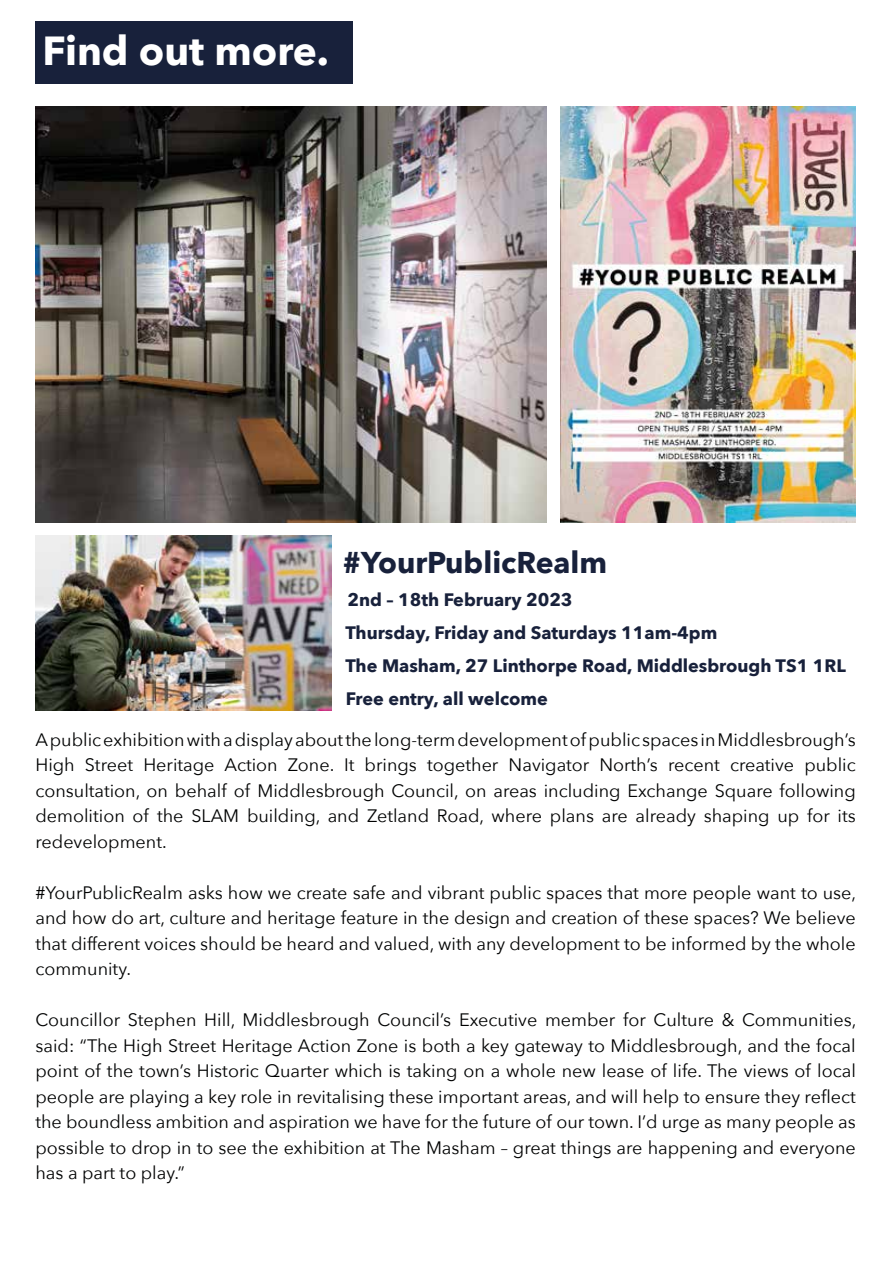
<style>
.page{position:relative;width:893px;height:1263px;background:#fff}
.page>*{position:absolute;margin:0;border:0;box-sizing:border-box;transform-origin:0 0}
.t1{font:700 40.5px "Avenir Next";color:#fff}
.t2{font:700 30px "Avenir Next";color:#18213b}
.t3{font:18px/25.5px "Avenir Next";color:#010202;text-align:justify}
.t4{font:700 18px/33px "Avenir Next";color:#18213b}
</style>
<div class="page">
<div style="left:35px;top:21px;width:318px;height:63px;background:#18213b"></div>
<img style="left:561px;top:106px;width:294px;height:417px">
<img style="left:35px;top:106px;width:512px;height:417px">
<img style="left:35px;top:536px;width:297px;height:174px">
<h1 class="t1" style="left:42px;top:16px;width:288px">Find out more.</h1>
<h2 class="t2" style="left:343px;top:537px;width:266px">#YourPublicRealm</h2>
<p class="t4" style="left:345px;top:583px;width:502px">2nd – 18th February 2023<br>Thursday, Friday and Saturdays 11am-4pm<br>The Masham, 27 Linthorpe Road, Middlesbrough TS1 1RL Free entry, all welcome</p>
<p class="t3" style="left:35px;top:726px;width:822px">A public exhibition with a display about the long-term development of public spaces in Middlesbrough’s High Street Heritage Action Zone. It brings together Navigator North’s recent creative public consultation, on behalf of Middlesbrough Council, on areas including Exchange Square following demolition of the SLAM building, and Zetland Road, where plans are already shaping up for its redevelopment.</p>
<p class="t3" style="left:35px;top:879px;width:822px">#YourPublicRealm asks how we create safe and vibrant public spaces that more people want to use, and how do art, culture and heritage feature in the design and creation of these spaces? We believe that different voices should be heard and valued, with any development to be informed by the whole community.</p>
<p class="t3" style="left:35px;top:1006px;width:822px">Councillor Stephen Hill, Middlesbrough Council’s Executive member for Culture &amp; Communities, said: “The High Street Heritage Action Zone is both a key gateway to Middlesbrough, and the focal point of the town’s Historic Quarter which is taking on a whole new lease of life. The views of local people are playing a key role in revitalising these important areas, and will help to ensure they reflect the boundless ambition and aspiration we have for the future of our town. I’d urge as many people as possible to drop in to see the exhibition at The Masham – great things are happening and everyone has a part to play.”</p>
</div>
